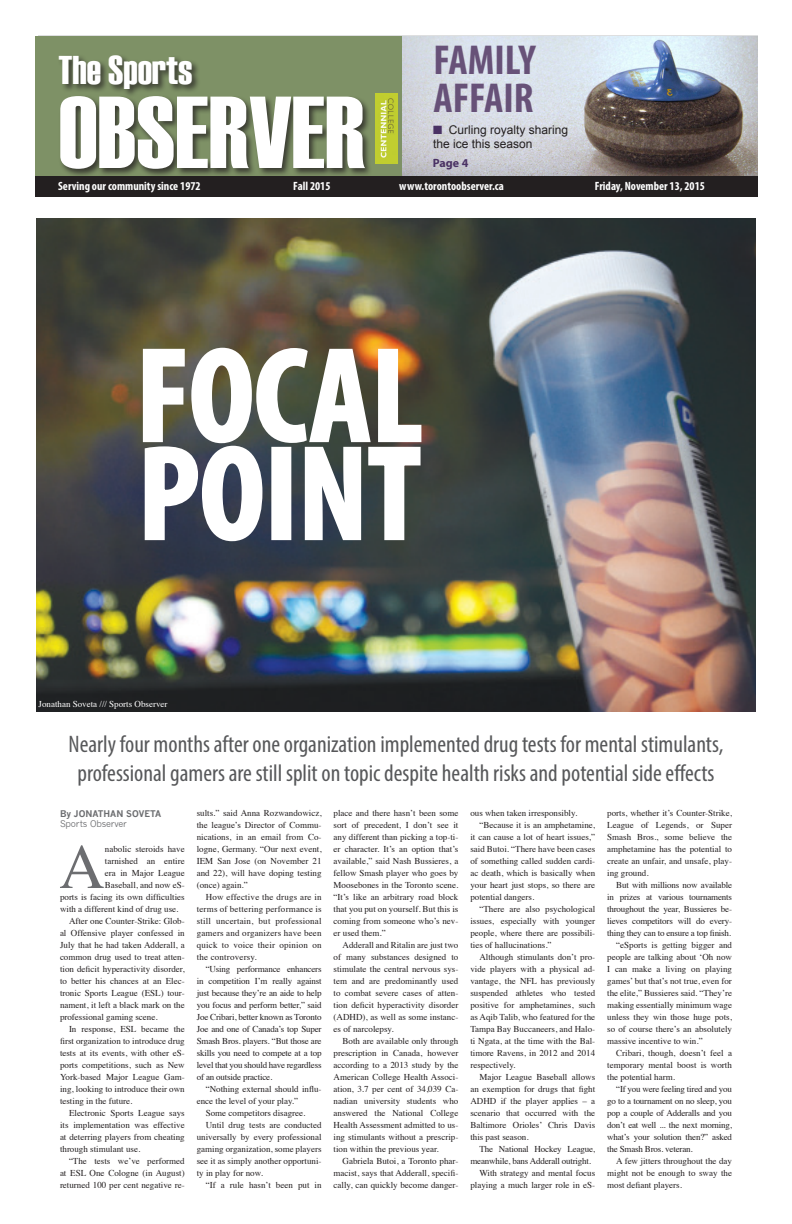
<style>
.page{position:relative;width:792px;height:1224px;background:#fff}
.page>*{position:absolute;margin:0;border:0;box-sizing:border-box;transform-origin:0 0}
.t1{font:700 condensed 135px "Myriad Pro";color:#fff}
.t2{font:102px "Haettenschweiler";color:#fff}
.t3{font:63.4px "Times";color:#6c6d70}
.t4{font:700 condensed 42px/38px "Myriad Pro";color:#675178}
.t5{font:40px "Haettenschweiler";color:#fff}
.t6{font:condensed 24px "Myriad Pro";color:#57585a}
.t7{font:700 condensed 12px "Myriad Pro";color:#fff}
.t8{font:12px "Arial";color:#231f20}
.t9{font:700 12px "Myriad Pro";color:#4a3264}
.t10{font:9px/12px "Times";color:#231f20;text-align:justify}
.t11{font:9px/12px "Times";letter-spacing:-.02em;color:#231f20}
.t12{font:9px "Times";color:#fff}
.t13{font:700 9px "News Gothic";color:#6c6d70}
.t14{font:9px "News Gothic";letter-spacing:-.02em;color:#6c6d70}
.s1{color:#4a3264}
</style>
<div class="page">
<div style="left:35px;top:36px;width:372px;height:141px;background:#7e9166"></div>
<div style="left:58px;top:94px;width:315px;height:84px;background:#231f20;opacity:.75"></div>
<div style="left:57px;top:54px;width:144px;height:44px;background:#231f20;opacity:.75"></div>
<img style="left:376px;top:94px;width:22px;height:69px">
<img style="left:402px;top:36px;width:356px;height:140px">
<div style="left:35px;top:176px;width:723px;height:21px;background:#231f20"></div>
<img style="left:36px;top:219px;width:720px;height:492px">
<svg style="left:142px;top:347px;width:281px;height:195px;background:#60625e"></svg>
<p class="t5" style="left:59px;top:47px;width:135px">The Sports</p>
<p class="t4" style="left:434px;top:41px;width:104px">FAMILY<br>AFFAIR</p>
<p class="t8" style="left:433px;top:122px;width:137px"><span class="s1">■</span> Curling royalty sharing</p>
<p class="t8" style="left:433px;top:136px;width:101px">the ice this season</p>
<p class="t9" style="left:433px;top:155px;width:37px">Page 4</p>
<p class="t7" style="left:58px;top:178px;width:144px">Serving our community since 1972</p>
<p class="t7" style="left:293px;top:178px;width:39px">Fall 2015</p>
<p class="t7" style="left:399px;top:178px;width:106px">www.torontoobserver.ca</p>
<p class="t7" style="left:595px;top:178px;width:112px">Friday, November 13, 2015</p>
<p class="t2" style="left:59px;top:74px;width:309px">OBSERVER</p>
<p class="t1" style="left:136px;top:312px;width:288px">FOCAL</p>
<p class="t1" style="left:138px;top:410px;width:284px">POINT</p>
<p class="t12" style="left:39px;top:696px;width:130px">Jonathan Soveta /// Sports Observer</p>
<p class="t6" style="left:69px;top:729px;width:656px">Nearly four months after one organization implemented drug tests for mental stimulants,</p>
<p class="t6" style="left:78px;top:758px;width:638px">professional gamers are still split on topic despite health risks and potential side effects</p>
<p class="t13" style="left:60px;top:808px;width:103px">By JONATHAN SOVETA</p>
<p class="t14" style="left:60px;top:819px;width:68px">Sports Observer</p>
<p class="t3" style="left:59px;top:807px;width:47px">A</p>
<p class="t10" style="left:105px;top:842px;width:81px">nabolic steroids have</p>
<p class="t10" style="left:105px;top:854px;width:81px">tarnished an entire</p>
<p class="t10" style="left:105px;top:866px;width:81px">era in Major League</p>
<p class="t10" style="left:105px;top:878px;width:81px">Baseball, and now eS-</p>
<p class="t10" style="left:60px;top:890px;width:126px">ports is facing its own difficulties</p>
<p class="t10" style="left:60px;top:902px;width:120px">with a different kind of drug use.</p>
<p class="t10" style="left:60px;top:914px;width:126px;text-indent:9px">After one Counter-Strike: Glob&shy;al Offensive player confessed in July that he had taken Adderall, a common drug used to treat atten&shy;tion deficit hyperactivity disorder, to better his chances at an Elec&shy;tronic Sports League (ESL) tour&shy;nament, it left a black mark on the professional gaming scene.</p>
<p class="t10" style="left:60px;top:1022px;width:126px;text-indent:9px">In response, ESL became the first organization to introduce drug tests at its events, with other eS&shy;ports competitions, such as New York-based Major League Gam&shy;ing, looking to introduce their own testing in the future.</p>
<p class="t10" style="left:60px;top:1106px;width:126px;text-indent:9px">Electronic Sports League says its implementation was effective at deterring players from cheating through stimulant use.</p>
<p class="t10" style="left:60px;top:1154px;width:126px;text-indent:9px">“The tests we’ve performed at ESL One Cologne (in August) returned 100 per cent negative re-</p>
<p class="t10" style="left:197px;top:806px;width:126px">sults.” said Anna Rozwandowicz, the league’s Director of Commu&shy;nications, in an email from Co&shy;logne, Germany. “Our next event, IEM San Jose (on November 21 and 22), will have doping testing (once) again.”</p>
<p class="t10" style="left:197px;top:890px;width:126px;text-indent:9px">How effective the drugs are in terms of bettering performance is still uncertain, but professional gamers and organizers have been quick to voice their opinion on the controversy.</p>
<p class="t10" style="left:197px;top:962px;width:126px;text-indent:9px">“Using performance enhancers in competition I’m really against just because they’re an aide to help you focus and perform better,” said Joe Cribari, better known as Toronto Joe and one of Canada’s top Super Smash Bros. players. “But those are skills you need to compete at a top level that you should have regardless of an outside practice.</p>
<p class="t10" style="left:197px;top:1082px;width:126px;text-indent:9px">“Nothing external should influ&shy;ence the level of your play.”</p>
<p class="t10" style="left:206px;top:1106px;width:101px">Some competitors disagree.</p>
<p class="t10" style="left:197px;top:1118px;width:126px;text-indent:9px">Until drug tests are conducted universally by every professional gaming organization, some players see it as simply another opportuni&shy;ty in play for now.</p>
<p class="t10" style="left:206px;top:1178px;width:117px">“If a rule hasn’t been put in</p>
<p class="t10" style="left:334px;top:806px;width:126px">place and there hasn’t been some sort of precedent, I don’t see it any different than picking a top-ti&shy;er character. It’s an option that’s available,” said Nash Bussieres, a fellow Smash player who goes by Moosebones in the Toronto scene. “It’s like an arbitrary road block that you put on yourself. But this is coming from someone who’s nev&shy;er used them.”</p>
<p class="t10" style="left:334px;top:938px;width:126px;text-indent:9px">Adderall and Ritalin are just two of many substances designed to stimulate the central nervous sys&shy;tem and are predominantly used to combat severe cases of atten&shy;tion deficit hyperactivity disorder (ADHD), as well as some instanc&shy;es of narcolepsy.</p>
<p class="t10" style="left:334px;top:1034px;width:126px;text-indent:9px">Both are available only through prescription in Canada, however according to a 2013 study by the American College Health Associ&shy;ation, 3.7 per cent of 34,039 Ca&shy;nadian university students who answered the National College Health Assessment admitted to us&shy;ing stimulants without a prescrip&shy;tion within the previous year.</p>
<p class="t10" style="left:334px;top:1154px;width:126px;text-indent:9px">Gabriela Butoi, a Toronto phar&shy;macist, says that Adderall, specifi&shy;cally, can quickly become danger-</p>
<p class="t10" style="left:470px;top:806px;width:108px">ous when taken irresponsibly.</p>
<p class="t10" style="left:470px;top:818px;width:126px;text-indent:9px">“Because it is an amphetamine, it can cause a lot of heart issues,” said Butoi. “There have been cases of something called sudden cardi&shy;ac death, which is basically when your heart just stops, so there are potential dangers.</p>
<p class="t10" style="left:470px;top:902px;width:126px;text-indent:9px">“There are also psychological issues, especially with younger people, where there are possibili&shy;ties of hallucinations.”</p>
<p class="t10" style="left:470px;top:950px;width:126px;text-indent:9px">Although stimulants don’t pro&shy;vide players with a physical ad&shy;vantage, the NFL has previously suspended athletes who tested positive for amphetamines, such as Aqib Talib, who featured for the Tampa Bay Buccaneers, and Halo&shy;ti Ngata, at the time with the Bal&shy;timore Ravens, in 2012 and 2014 respectively.</p>
<p class="t10" style="left:470px;top:1070px;width:126px;text-indent:9px">Major League Baseball allows an exemption for drugs that fight ADHD if the player applies – a scenario that occurred with the Baltimore Orioles’ Chris Davis this past season.</p>
<p class="t11" style="left:470px;top:1142px;width:126px;text-indent:9px">The National Hockey League, meanwhile, bans Adderall outright.</p>
<p class="t10" style="left:470px;top:1166px;width:126px;text-align:right">With strategy and mental focus playing a much larger role in eS-</p>
<p class="t10" style="left:607px;top:806px;width:126px">ports, whether it’s Counter-Strike, League of Legends, or Super Smash Bros., some believe the amphetamine has the potential to create an unfair, and unsafe, play&shy;ing ground.</p>
<p class="t10" style="left:607px;top:878px;width:126px;text-indent:9px">But with millions now available in prizes at various tournaments throughout the year, Bussieres be&shy;lieves competitors will do every&shy;thing they can to ensure a top finish.</p>
<p class="t10" style="left:607px;top:938px;width:126px;text-indent:9px">“eSports is getting bigger and people are talking about ‘Oh now I can make a living on playing games’ but that’s not true, even for the elite,” Bussieres said. “They’re making essentially minimum wage unless they win those huge pots, so of course there’s an absolutely massive incentive to win.”</p>
<p class="t10" style="left:607px;top:1046px;width:126px;text-indent:9px">Cribari, though, doesn’t feel a temporary mental boost is worth the potential harm.</p>
<p class="t10" style="left:607px;top:1082px;width:126px;text-indent:9px">“If you were feeling tired and you go to a tournament on no sleep, you pop a couple of Adderalls and you don’t eat well ... the next morning, what’s your solution then?” asked the Smash Bros. veteran.</p>
<p class="t10" style="left:607px;top:1154px;width:126px;text-indent:9px">A few jitters throughout the day might not be enough to sway the most defiant players.</p>
</div>
